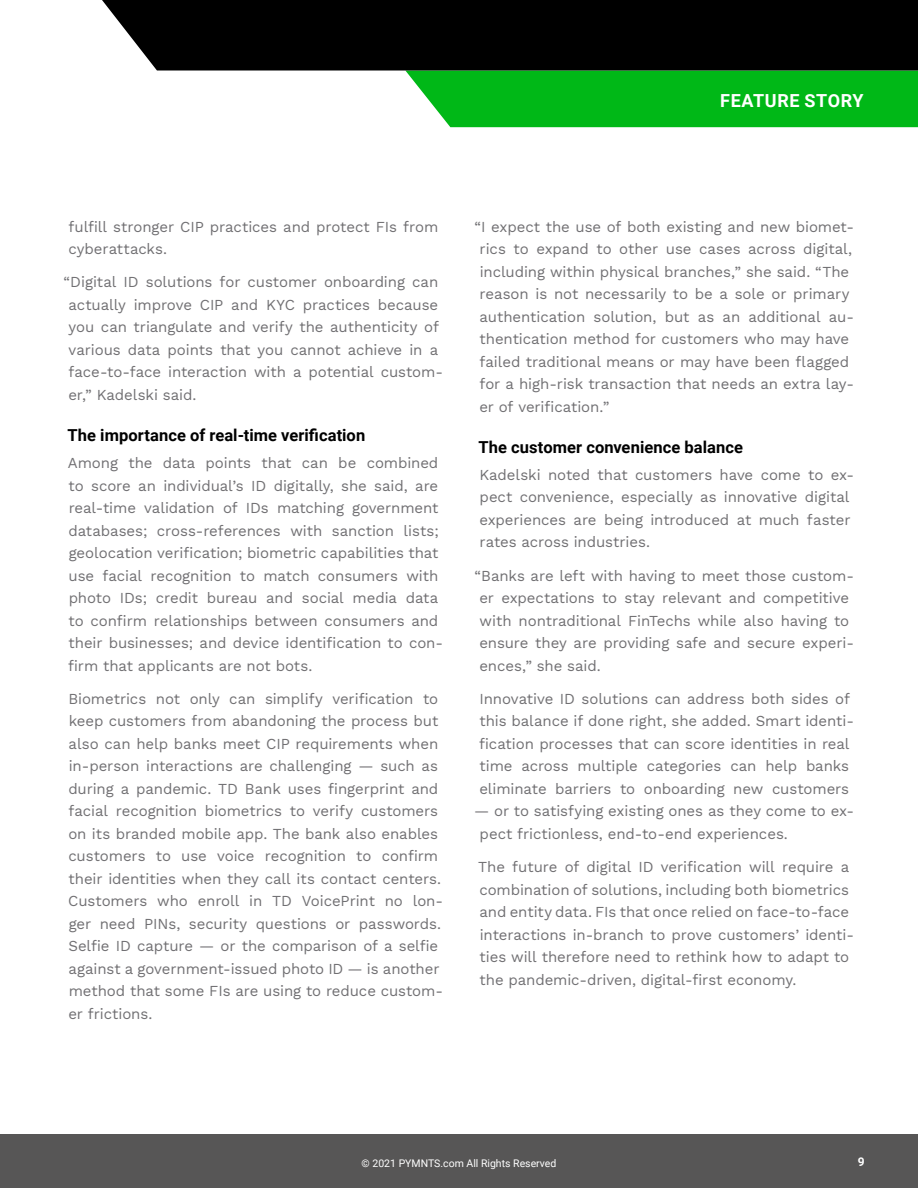
<style>
.page{position:relative;width:918px;height:1188px;background:#fff}
.page>*{position:absolute;margin:0;border:0;box-sizing:border-box;transform-origin:0 0}
.t1{font:700 18px "Roboto";letter-spacing:.035em;color:#fff}
.t2{font:700 16.5px "Roboto";letter-spacing:.005em;color:#000}
.t3{font:15px/22.5px "Work Sans";letter-spacing:-.005em;color:#717073}
.t4{font:700 12px "Roboto";color:#fff}
.t5{font:10.5px "Roboto";color:#fff}
</style>
<div class="page">
<div style="left:0;top:1134px;width:918px;height:54px;background:#575656"></div>
<div style="left:405px;top:70px;width:513px;height:57px;background:#00b817"></div>
<div style="left:102px;top:0;width:816px;height:70px;background:#000"></div>
<p class="t1" style="left:720px;top:88px;width:145px">FEATURE STORY</p>
<p class="t3" style="left:68px;top:215px;width:371px">fulfill stronger CIP practices and protect FIs from cyberattacks.</p>
<p class="t3" style="left:68px;top:270px;width:376px;text-indent:-5px">“Digital ID solutions for customer onboarding can actually improve CIP and KYC practices because you can triangulate and verify the authenticity of various data points that you cannot achieve in a face-to-face interaction with a potential custom&shy;er,” Kadelski said.</p>
<p class="t2" style="left:68px;top:424px;width:299px">The importance of real-time verification</p>
<p class="t3" style="left:68px;top:451px;width:377px">Among the data points that can be combined to score an individual’s ID digitally, she said, are real-time validation of IDs matching government databases; cross-references with sanction lists; geolocation verification; biometric capabilities that use facial recognition to match consumers with photo IDs; credit bureau and social media data to confirm relationships between consumers and their businesses; and device identification to con&shy;firm that applicants are not bots.</p>
<p class="t3" style="left:68px;top:687px;width:376px">Biometrics not only can simplify verification to keep customers from abandoning the process but also can help banks meet CIP requirements when in-person interactions are challenging — such as during a pandemic. TD Bank uses fingerprint and facial recognition biometrics to verify customers on its branded mobile app. The bank also enables customers to use voice recognition to confirm their identities when they call its contact centers.<br>Customers who enroll in TD VoicePrint no lon&shy;ger need PINs, security questions or passwords.<br>Selfie ID capture — or the comparison of a selfie against a government-issued photo ID — is another method that some FIs are using to reduce custom&shy;er frictions.</p>
<p class="t3" style="left:479px;top:215px;width:376px;text-indent:-5px">“I expect the use of both existing and new biomet&shy;rics to expand to other use cases across digital, including within physical branches,” she said. “The reason is not necessarily to be a sole or primary authentication solution, but as an additional au&shy;thentication method for customers who may have failed traditional means or may have been flagged for a high-risk transaction that needs an extra lay&shy;er of verification.”</p>
<p class="t2" style="left:479px;top:435px;width:266px">The customer convenience balance</p>
<p class="t3" style="left:479px;top:463px;width:376px">Kadelski noted that customers have come to ex&shy;pect convenience, especially as innovative digital experiences are being introduced at much faster rates across industries.</p>
<p class="t3" style="left:479px;top:564px;width:376px;text-indent:-5px">“Banks are left with having to meet those custom&shy;er expectations to stay relevant and competitive with nontraditional FinTechs while also having to ensure they are providing safe and secure experi&shy;ences,” she said.</p>
<p class="t3" style="left:479px;top:687px;width:376px">Innovative ID solutions can address both sides of this balance if done right, she added. Smart identi&shy;fication processes that can score identities in real time across multiple categories can help banks eliminate barriers to onboarding new customers</p>
<p class="t3" style="left:480px;top:799px;width:376px;text-indent:-6px">— or to satisfying existing ones as they come to ex&shy;pect frictionless, end-to-end experiences.</p>
<p class="t3" style="left:478px;top:855px;width:377px">The future of digital ID verification will require a combination of solutions, including both biometrics and entity data. FIs that once relied on face-to-face interactions in-branch to prove customers’ identi&shy;ties will therefore need to rethink how to adapt to the pandemic-driven, digital-first economy.</p>
<p class="t5" style="left:362px;top:1156px;width:196px">© 2021 PYMNTS.com All Rights Reserved</p>
<p class="t4" style="left:858px;top:1153px;width:8px">9</p>
</div>
